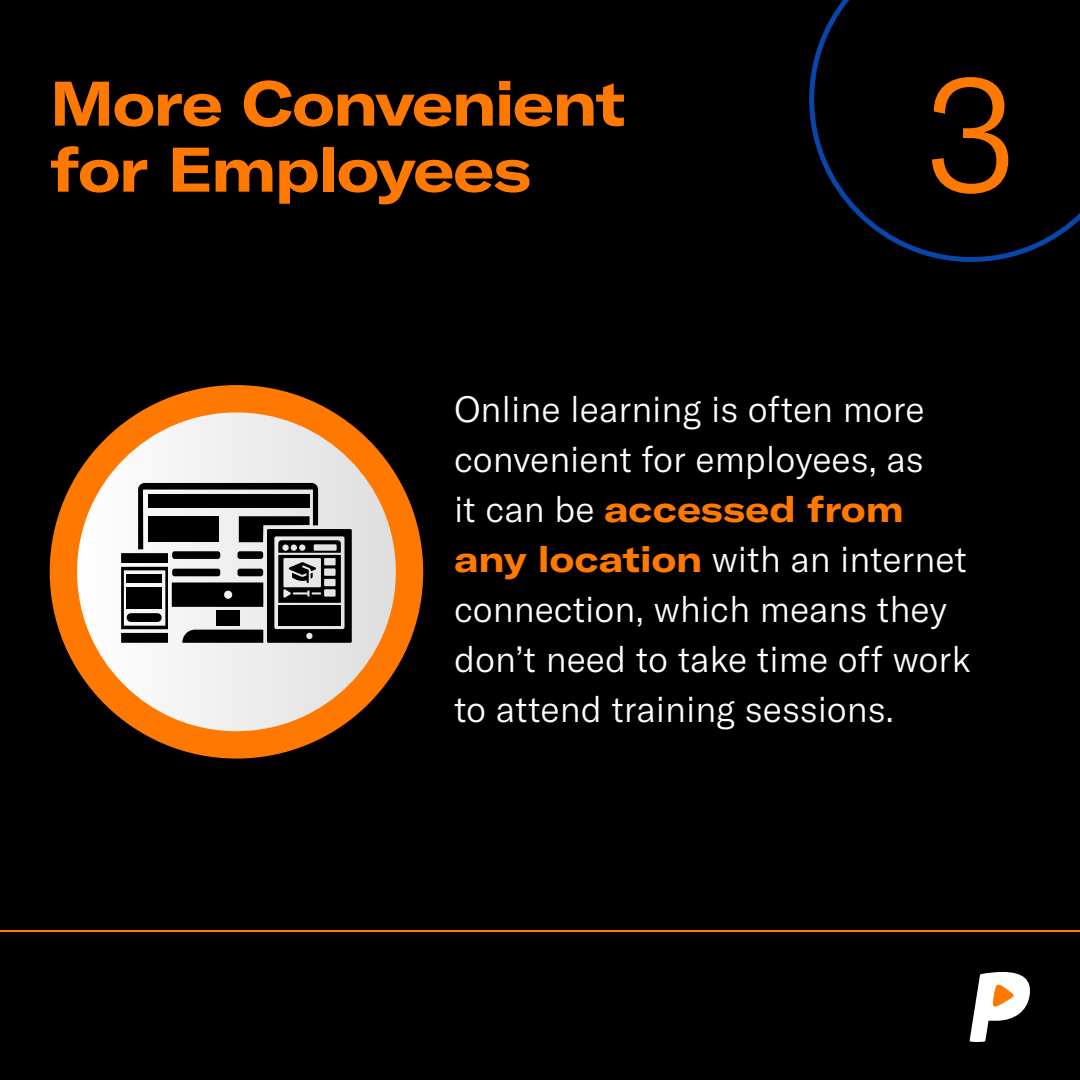
<style>
.page{position:relative;width:1080px;height:1080px;background:#000}
.page>*{position:absolute;margin:0;border:0;box-sizing:border-box;transform-origin:0 0}
.t1{font:300 161px "GT America";color:#ff7900}
.t2{font:700 expanded 62px/66px "GT America";letter-spacing:-.025em;color:#ff7900}
.text{font:300 36px/50px "GT America";color:#fff}
.s1{font-weight:700;font-stretch:expanded;color:#ff7900}
</style>
<div class="page">
<svg style="left:970px;top:972px;width:60px;height:70px"></svg>
<hr style="left:0;top:930px;width:1080px;height:2px;background:#ff7900">
<svg style="left:809px;top:0;width:271px;height:262px"></svg>
<div style="left:50px;top:385px;width:373px;height:374px;background:#ff7900;border-radius:50%"></div>
<div style="left:77px;top:412px;width:319px;height:319px;background:linear-gradient(to right,#fffefe,#dfdedd);border-radius:159px"></div>
<svg style="left:121px;top:483px;width:231px;height:160px;background:#686868"></svg>
<div style="left:172px;top:551px;width:48px;height:8px;background:#000;border-radius:2px"></div>
<div style="left:238px;top:551px;width:25px;height:8px;background:#000;border-radius:3px"></div>
<div style="left:238px;top:569px;width:25px;height:7px;background:#000;border-radius:3px"></div>
<div style="left:172px;top:569px;width:48px;height:7px;background:#000;border-radius:2px"></div>
<p class="t2" style="left:50px;top:70px;width:577px">More Convenient for Employees</p>
<p class="t1" style="left:926px;top:41px;width:93px">3</p>
<p class="text" style="left:454px;top:385px;width:518px">Online learning is often more convenient for employees, as<br>it can be <span class="s1">accessed from any location</span> with an internet connection, which means they don’t need to take time off work to attend training sessions.</p>
</div>
